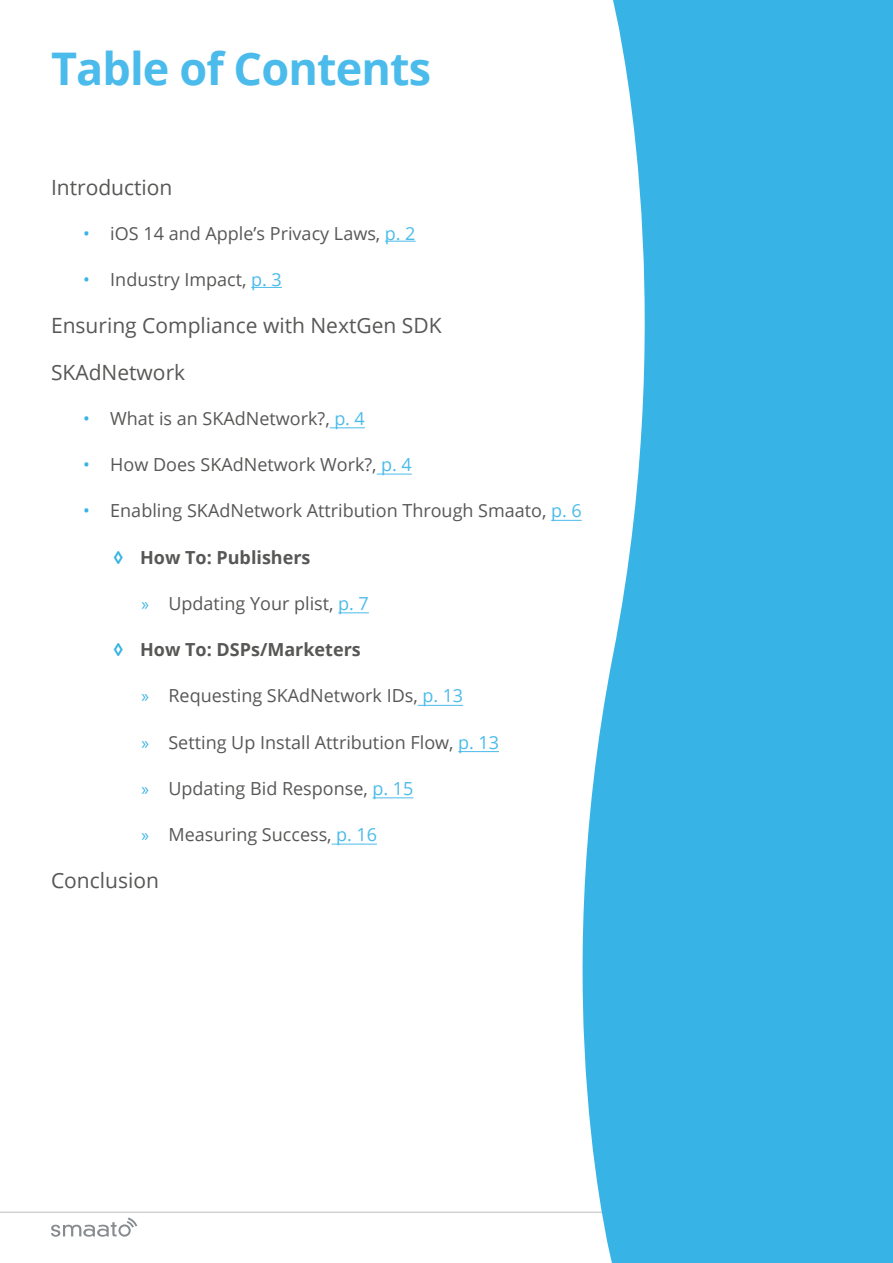
<style>
.page{position:relative;width:893px;height:1263px;background:#fff}
.page>*{position:absolute;margin:0;border:0;box-sizing:border-box;transform-origin:0 0}
.t1{font:700 45px "Open Sans";letter-spacing:-.02em;color:#4bbbeb}
.t2{font:21px "Open Sans";color:#575756}
.t3{font:18px "Open Sans";color:#575756}
.t4{font:700 18px "Open Sans";color:#575756}
.s1{color:#37b4e5}
.s2{color:#4bbbeb}
.s3{font-family:"Myriad Pro";color:#37b4e5}
</style>
<div class="page">
<hr style="left:0;top:1212px;width:842px;height:1px;background:#bcbec0">
<hr style="left:251px;top:287px;width:31px;height:1px;background:#4bbbeb">
<hr style="left:385px;top:241px;width:31px;height:1px;background:#4bbbeb">
<hr style="left:332px;top:844px;width:45px;height:1px;background:#4bbbeb">
<hr style="left:373px;top:797px;width:40px;height:1px;background:#4bbbeb">
<hr style="left:458px;top:751px;width:41px;height:1px;background:#4bbbeb">
<hr style="left:418px;top:705px;width:45px;height:1px;background:#4bbbeb">
<hr style="left:338px;top:612px;width:31px;height:1px;background:#4bbbeb">
<hr style="left:377px;top:474px;width:35px;height:1px;background:#4bbbeb">
<hr style="left:330px;top:427px;width:35px;height:1px;background:#4bbbeb">
<svg style="left:545px;top:0;width:348px;height:1263px;fill:#37b4e5"></svg>
<svg style="left:51px;top:1217px;width:86px;height:20px"></svg>
<h1 class="t1" style="left:51px;top:37px;width:381px">Table of Contents</h1>
<p class="t2" style="left:51px;top:173px;width:123px">Introduction</p>
<p class="t3" style="left:83px;top:221px;width:334px"><span class="s1">•</span> iOS 14 and Apple’s Privacy Laws, <span class="s2">p. 2</span></p>
<p class="t3" style="left:83px;top:267px;width:200px"><span class="s1">•</span> Industry Impact, <span class="s2">p. 3</span></p>
<p class="t2" style="left:51px;top:311px;width:392px">Ensuring Compliance with NextGen SDK</p>
<p class="t2" style="left:51px;top:358px;width:136px">SKAdNetwork</p>
<p class="t3" style="left:83px;top:406px;width:283px"><span class="s1">•</span> What is an SKAdNetwork?, <span class="s2">p. 4</span></p>
<p class="t3" style="left:83px;top:452px;width:330px"><span class="s1">•</span> How Does SKAdNetwork Work?, <span class="s2">p. 4</span></p>
<p class="t3" style="left:83px;top:498px;width:500px"><span class="s1">•</span> Enabling SKAdNetwork Attribution Through Smaato, <span class="s2">p. 6</span></p>
<p class="t4" style="left:113px;top:544px;width:199px"><span class="s1">◊</span> How To: Publishers</p>
<p class="t3" style="left:141px;top:591px;width:229px"><span class="s3">»</span> Updating Your plist, <span class="s2">p. 7</span></p>
<p class="t4" style="left:113px;top:637px;width:249px"><span class="s1">◊</span> How To: DSPs/Marketers</p>
<p class="t3" style="left:141px;top:683px;width:323px"><span class="s3">»</span> Requesting SKAdNetwork IDs, <span class="s2">p. 13</span></p>
<p class="t3" style="left:141px;top:730px;width:359px"><span class="s3">»</span> Setting Up Install Attribution Flow, <span class="s2">p. 13</span></p>
<p class="t3" style="left:141px;top:776px;width:273px"><span class="s3">»</span> Updating Bid Response, <span class="s2">p. 15</span></p>
<p class="t3" style="left:141px;top:822px;width:237px"><span class="s3">»</span> Measuring Success, <span class="s2">p. 16</span></p>
<p class="t2" style="left:51px;top:866px;width:109px">Conclusion</p>
</div>
